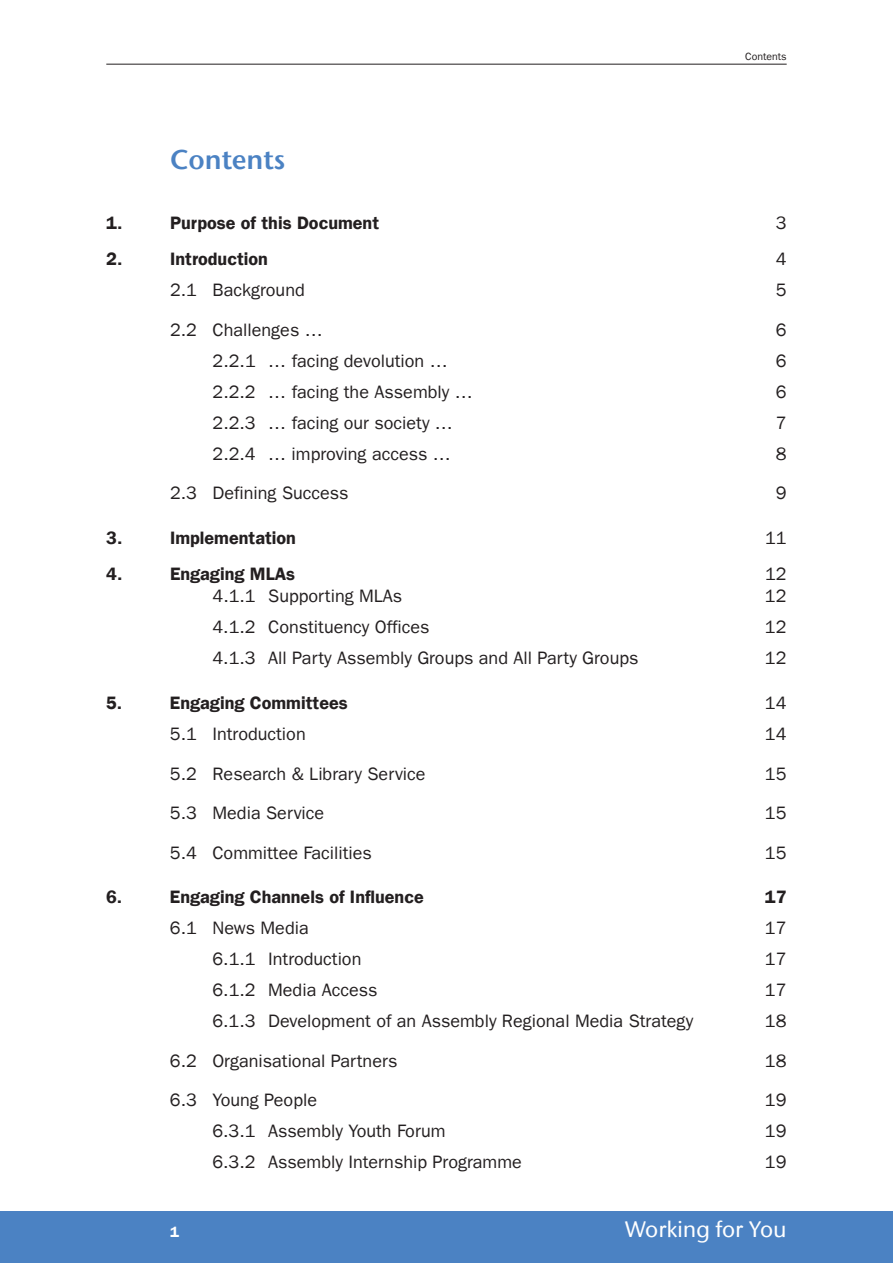
<style>
.page{position:relative;width:893px;height:1263px;background:#fff}
.page>*{position:absolute;margin:0;border:0;box-sizing:border-box;transform-origin:0 0}
.t1{font:600 27px "ITC Stone Sans";color:#4b82c3}
.t2{font:500 22.5px "ITC Stone Sans";color:#fff}
.t3{font:18px "ITC Franklin Gothic";color:#231f20}
.t4{font:18px "ITC Franklin Gothic Demi";color:#231f20}
.t5{font:15px "ITC Franklin Gothic Demi";color:#fff}
.t6{font:10.5px "ITC Franklin Gothic";color:#231f20}
</style>
<div class="page">
<hr style="left:106px;top:64px;width:681px;height:1px;background:#231f20">
<div style="left:0;top:1212px;width:893px;height:51px;background:#4b82c3"></div>
<h1 class="t1" style="left:170px;top:142px;width:117px">Contents</h1>
<p class="t6" style="left:745px;top:50px;width:43px">Contents</p>
<p class="t4" style="left:106px;top:213px;width:18px">1.</p>
<p class="t4" style="left:170px;top:213px;width:211px">Purpose of this Document</p>
<p class="t3" style="left:776px;top:213px;width:12px">3</p>
<p class="t4" style="left:106px;top:249px;width:18px">2.</p>
<p class="t4" style="left:170px;top:249px;width:99px">Introduction</p>
<p class="t3" style="left:776px;top:249px;width:12px">4</p>
<p class="t3" style="left:170px;top:280px;width:136px">2.1 Background</p>
<p class="t3" style="left:776px;top:280px;width:12px">5</p>
<p class="t3" style="left:170px;top:319px;width:154px">2.2 Challenges …</p>
<p class="t3" style="left:776px;top:319px;width:12px">6</p>
<p class="t3" style="left:213px;top:350px;width:237px">2.2.1 … facing devolution …</p>
<p class="t3" style="left:776px;top:350px;width:12px">6</p>
<p class="t3" style="left:213px;top:381px;width:262px">2.2.2 … facing the Assembly …</p>
<p class="t3" style="left:776px;top:381px;width:12px">6</p>
<p class="t3" style="left:213px;top:412px;width:242px">2.2.3 … facing our society …</p>
<p class="t3" style="left:776px;top:412px;width:12px">7</p>
<p class="t3" style="left:213px;top:443px;width:240px">2.2.4 … improving access …</p>
<p class="t3" style="left:776px;top:443px;width:12px">8</p>
<p class="t3" style="left:170px;top:483px;width:180px">2.3 Defining Success</p>
<p class="t3" style="left:776px;top:483px;width:12px">9</p>
<p class="t4" style="left:106px;top:527px;width:18px">3.</p>
<p class="t4" style="left:170px;top:527px;width:127px">Implementation</p>
<p class="t3" style="left:765px;top:527px;width:23px">11</p>
<p class="t4" style="left:106px;top:563px;width:18px">4.</p>
<p class="t4" style="left:170px;top:563px;width:127px">Engaging MLAs</p>
<p class="t3" style="left:765px;top:563px;width:23px">12</p>
<p class="t3" style="left:213px;top:586px;width:191px">4.1.1 Supporting MLAs</p>
<p class="t3" style="left:765px;top:586px;width:23px">12</p>
<p class="t3" style="left:212px;top:617px;width:218px">4.1.2 Constituency Offices</p>
<p class="t3" style="left:765px;top:617px;width:23px">12</p>
<p class="t3" style="left:212px;top:648px;width:427px">4.1.3 All Party Assembly Groups and All Party Groups</p>
<p class="t3" style="left:765px;top:648px;width:23px">12</p>
<p class="t4" style="left:106px;top:692px;width:18px">5.</p>
<p class="t4" style="left:170px;top:692px;width:179px">Engaging Committees</p>
<p class="t3" style="left:765px;top:692px;width:23px">14</p>
<p class="t3" style="left:170px;top:723px;width:137px">5.1 Introduction</p>
<p class="t3" style="left:765px;top:723px;width:23px">14</p>
<p class="t3" style="left:170px;top:763px;width:257px">5.2 Research &amp; Library Service</p>
<p class="t3" style="left:765px;top:763px;width:23px">15</p>
<p class="t3" style="left:170px;top:802px;width:156px">5.3 Media Service</p>
<p class="t3" style="left:765px;top:802px;width:23px">15</p>
<p class="t3" style="left:170px;top:842px;width:203px">5.4 Committee Facilities</p>
<p class="t3" style="left:765px;top:842px;width:23px">15</p>
<p class="t4" style="left:106px;top:886px;width:18px">6.</p>
<p class="t4" style="left:170px;top:886px;width:255px">Engaging Channels of Influence</p>
<p class="t4" style="left:765px;top:886px;width:23px">17</p>
<p class="t3" style="left:170px;top:917px;width:140px">6.1 News Media</p>
<p class="t3" style="left:765px;top:917px;width:23px">17</p>
<p class="t3" style="left:212px;top:948px;width:150px">6.1.1 Introduction</p>
<p class="t3" style="left:765px;top:948px;width:23px">17</p>
<p class="t3" style="left:212px;top:979px;width:167px">6.1.2 Media Access</p>
<p class="t3" style="left:765px;top:979px;width:23px">17</p>
<p class="t3" style="left:212px;top:1010px;width:483px">6.1.3 Development of an Assembly Regional Media Strategy</p>
<p class="t3" style="left:765px;top:1010px;width:23px">18</p>
<p class="t3" style="left:170px;top:1050px;width:229px">6.2 Organisational Partners</p>
<p class="t3" style="left:765px;top:1050px;width:23px">18</p>
<p class="t3" style="left:170px;top:1089px;width:149px">6.3 Young People</p>
<p class="t3" style="left:765px;top:1089px;width:23px">19</p>
<p class="t3" style="left:212px;top:1120px;width:235px">6.3.1 Assembly Youth Forum</p>
<p class="t3" style="left:765px;top:1120px;width:23px">19</p>
<p class="t3" style="left:212px;top:1151px;width:311px">6.3.2 Assembly Internship Programme</p>
<p class="t3" style="left:765px;top:1151px;width:23px">19</p>
<p class="t5" style="left:170px;top:1223px;width:10px">1</p>
<p class="t2" style="left:625px;top:1216px;width:163px">Working for You</p>
</div>
